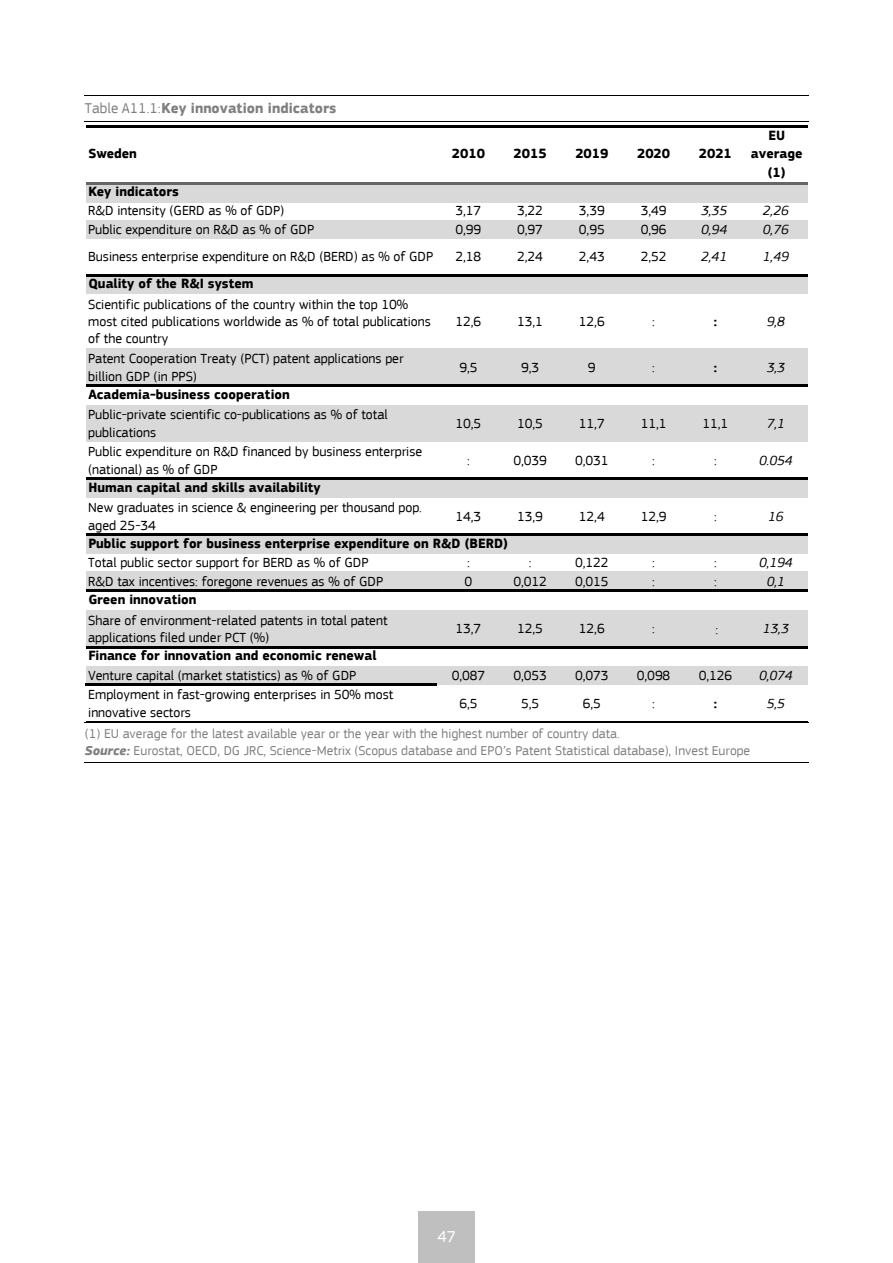
<style>
.page{position:relative;width:893px;height:1263px;background:#fff}
.page>*{position:absolute;margin:0;border:0;box-sizing:border-box;transform-origin:0 0}
.t1{font:16.5px "EC Square Sans Pro";color:#fff}
.t2{font:700 15px "EC Square Sans Pro";color:#808080}
.t3{font:13.8px/17.4px "EC Square Sans Pro";color:#000}
.t4{font:700 13.8px/18.6px "EC Square Sans Pro";color:#000;text-align:center}
.t5{font:italic 13.8px "EC Square Sans Pro";color:#000}
.t6{font:13.5px "EC Square Sans Pro";color:#808080}
.s1{font-weight:400}
.s2{font-weight:700;font-style:italic}
</style>
<div class="page">
<div style="left:419px;top:1212px;width:56px;height:51px;background:#bfbfbf"></div>
<hr style="left:418px;top:1212px;width:1px;height:51px;background:#bfbfbf">
<hr style="left:475px;top:1212px;width:1px;height:51px;background:#bfbfbf">
<hr style="left:85px;top:95px;width:723px;height:1px;background:#000">
<hr style="left:85px;top:121px;width:723px;height:1px;background:#000">
<hr style="left:85px;top:723px;width:723px;height:1px;background:#000">
<hr style="left:85px;top:762px;width:723px;height:1px;background:#000">
<div style="left:86px;top:183px;width:722px;height:19px;background:#d9d9d9"></div>
<div style="left:86px;top:220px;width:722px;height:18px;background:#d9d9d9"></div>
<div style="left:86px;top:275px;width:722px;height:19px;background:#d9d9d9"></div>
<div style="left:86px;top:349px;width:722px;height:37px;background:#d9d9d9"></div>
<div style="left:86px;top:405px;width:722px;height:37px;background:#d9d9d9"></div>
<div style="left:86px;top:479px;width:722px;height:19px;background:#d9d9d9"></div>
<div style="left:86px;top:535px;width:722px;height:19px;background:#d9d9d9"></div>
<div style="left:86px;top:572px;width:722px;height:19px;background:#d9d9d9"></div>
<div style="left:86px;top:610px;width:722px;height:37px;background:#d9d9d9"></div>
<div style="left:86px;top:666px;width:722px;height:19px;background:#d9d9d9"></div>
<hr style="left:86px;top:126px;width:722px;height:2px;background:#000">
<hr style="left:86px;top:182px;width:722px;height:2px;background:#666">
<hr style="left:86px;top:274px;width:722px;height:3px;background:#000">
<hr style="left:86px;top:385px;width:722px;height:2px;background:#000">
<hr style="left:86px;top:478px;width:722px;height:2px;background:#000">
<hr style="left:86px;top:534px;width:722px;height:2px;background:#000">
<hr style="left:86px;top:589px;width:722px;height:3px;background:#000">
<hr style="left:86px;top:646px;width:722px;height:2px;background:#000">
<hr style="left:86px;top:684px;width:351px;height:2px;background:#000">
<hr style="left:86px;top:721px;width:722px;height:2px;background:#000">
<p class="t2" style="left:85px;top:99px;width:253px"><span class="s1">Table A11.1:</span>Key innovation indicators</p>
<p class="t4" style="left:88px;top:144px;width:50px">Sweden</p>
<p class="t4" style="left:452px;top:144px;width:35px">2010</p>
<p class="t4" style="left:514px;top:144px;width:35px">2015</p>
<p class="t4" style="left:575px;top:144px;width:35px">2019</p>
<p class="t4" style="left:637px;top:144px;width:35px">2020</p>
<p class="t4" style="left:699px;top:144px;width:35px">2021</p>
<p class="t4" style="left:88px;top:182px;width:92px">Key indicators</p>
<p class="t4" style="left:751px;top:126px;width:53px">EU average (1)</p>
<p class="t3" style="left:88px;top:202px;width:197px">R&amp;D intensity (GERD as % of GDP)</p>
<p class="t3" style="left:455px;top:202px;width:27px">3,17</p>
<p class="t3" style="left:517px;top:202px;width:27px">3,22</p>
<p class="t3" style="left:579px;top:202px;width:27px">3,39</p>
<p class="t3" style="left:641px;top:202px;width:27px">3,49</p>
<p class="t5" style="left:701px;top:203px;width:27px">3,35</p>
<p class="t5" style="left:763px;top:203px;width:27px">2,26</p>
<p class="t3" style="left:88px;top:220px;width:228px">Public expenditure on R&amp;D as % of GDP</p>
<p class="t3" style="left:455px;top:220px;width:27px">0,99</p>
<p class="t3" style="left:517px;top:220px;width:27px">0,97</p>
<p class="t3" style="left:579px;top:220px;width:27px">0,95</p>
<p class="t3" style="left:641px;top:220px;width:27px">0,96</p>
<p class="t5" style="left:701px;top:221px;width:27px">0,94</p>
<p class="t5" style="left:763px;top:221px;width:27px">0,76</p>
<p class="t3" style="left:88px;top:248px;width:347px">Business enterprise expenditure on R&amp;D (BERD) as % of GDP</p>
<p class="t3" style="left:455px;top:248px;width:27px">2,18</p>
<p class="t3" style="left:517px;top:248px;width:27px">2,24</p>
<p class="t3" style="left:579px;top:248px;width:27px">2,43</p>
<p class="t3" style="left:641px;top:248px;width:27px">2,52</p>
<p class="t5" style="left:701px;top:249px;width:27px">2,41</p>
<p class="t5" style="left:763px;top:249px;width:27px">1,49</p>
<p class="t3" style="left:88px;top:295px;width:344px">Scientific publications of the country within the top 10% most cited publications worldwide as % of total publications of the country</p>
<p class="t4" style="left:88px;top:274px;width:167px">Quality of the R&amp;I system</p>
<p class="t3" style="left:455px;top:313px;width:27px">12,6</p>
<p class="t3" style="left:517px;top:313px;width:27px">13,1</p>
<p class="t3" style="left:579px;top:313px;width:27px">12,6</p>
<p class="t3" style="left:652px;top:313px;width:4px">:</p>
<p class="t4" style="left:714px;top:312px;width:5px">:</p>
<p class="t5" style="left:767px;top:313px;width:20px">9,8</p>
<p class="t3" style="left:88px;top:350px;width:317px">Patent Cooperation Treaty (PCT) patent applications per billion GDP (in PPS)</p>
<p class="t3" style="left:459px;top:359px;width:20px">9,5</p>
<p class="t3" style="left:521px;top:359px;width:20px">9,3</p>
<p class="t3" style="left:588px;top:359px;width:9px">9</p>
<p class="t3" style="left:652px;top:359px;width:4px">:</p>
<p class="t4" style="left:714px;top:358px;width:5px">:</p>
<p class="t5" style="left:767px;top:359px;width:20px">3,3</p>
<p class="t3" style="left:88px;top:406px;width:301px">Public-private scientific co-publications as % of total publications</p>
<p class="t3" style="left:455px;top:415px;width:27px">10,5</p>
<p class="t3" style="left:517px;top:415px;width:27px">10,5</p>
<p class="t3" style="left:579px;top:415px;width:27px">11,7</p>
<p class="t3" style="left:641px;top:415px;width:27px">11,1</p>
<p class="t3" style="left:702px;top:415px;width:27px">11,1</p>
<p class="t5" style="left:767px;top:416px;width:20px">7,1</p>
<p class="t3" style="left:88px;top:443px;width:335px">Public expenditure on R&amp;D financed by business enterprise (national) as % of GDP</p>
<p class="t4" style="left:88px;top:385px;width:203px">Academia-business cooperation</p>
<p class="t3" style="left:467px;top:452px;width:4px">:</p>
<p class="t3" style="left:513px;top:452px;width:35px">0,039</p>
<p class="t3" style="left:575px;top:452px;width:35px">0,031</p>
<p class="t3" style="left:652px;top:452px;width:4px">:</p>
<p class="t3" style="left:714px;top:452px;width:4px">:</p>
<p class="t5" style="left:759px;top:452px;width:35px">0.054</p>
<p class="t4" style="left:88px;top:478px;width:234px">Human capital and skills availability</p>
<p class="t3" style="left:88px;top:499px;width:335px">New graduates in science &amp; engineering per thousand pop. aged 25-34</p>
<p class="t3" style="left:455px;top:508px;width:27px">14,3</p>
<p class="t3" style="left:517px;top:508px;width:27px">13,9</p>
<p class="t3" style="left:579px;top:508px;width:27px">12,4</p>
<p class="t3" style="left:641px;top:508px;width:27px">12,9</p>
<p class="t3" style="left:714px;top:508px;width:4px">:</p>
<p class="t5" style="left:768px;top:508px;width:17px">16</p>
<p class="t3" style="left:88px;top:554px;width:282px">Total public sector support for BERD as % of GDP</p>
<p class="t3" style="left:467px;top:554px;width:4px">:</p>
<p class="t3" style="left:529px;top:554px;width:4px">:</p>
<p class="t3" style="left:575px;top:554px;width:35px">0,122</p>
<p class="t3" style="left:652px;top:554px;width:4px">:</p>
<p class="t3" style="left:714px;top:554px;width:4px">:</p>
<p class="t5" style="left:759px;top:555px;width:35px">0,194</p>
<p class="t3" style="left:88px;top:572px;width:296px">R&amp;D tax incentives: foregone revenues as % of GDP</p>
<p class="t3" style="left:464px;top:572px;width:9px">0</p>
<p class="t3" style="left:513px;top:572px;width:35px">0,012</p>
<p class="t3" style="left:575px;top:572px;width:35px">0,015</p>
<p class="t3" style="left:652px;top:572px;width:4px">:</p>
<p class="t3" style="left:714px;top:572px;width:4px">:</p>
<p class="t5" style="left:767px;top:573px;width:20px">0,1</p>
<p class="t3" style="left:88px;top:611px;width:301px">Share of environment-related patents in total patent applications filed under PCT (%)</p>
<p class="t3" style="left:455px;top:620px;width:27px">13,7</p>
<p class="t3" style="left:517px;top:620px;width:27px">12,5</p>
<p class="t3" style="left:579px;top:620px;width:27px">12,6</p>
<p class="t3" style="left:652px;top:620px;width:4px">:</p>
<p class="t3" style="left:716px;top:620px;width:4px">:</p>
<p class="t5" style="left:763px;top:621px;width:27px">13,3</p>
<p class="t3" style="left:88px;top:667px;width:270px">Venture capital (market statistics) as % of GDP</p>
<p class="t3" style="left:452px;top:667px;width:35px">0,087</p>
<p class="t3" style="left:513px;top:667px;width:35px">0,053</p>
<p class="t3" style="left:575px;top:667px;width:35px">0,073</p>
<p class="t3" style="left:637px;top:667px;width:35px">0,098</p>
<p class="t3" style="left:699px;top:667px;width:35px">0,126</p>
<p class="t5" style="left:759px;top:667px;width:35px">0,074</p>
<p class="t3" style="left:88px;top:686px;width:307px">Employment in fast-growing enterprises in 50% most innovative sectors</p>
<p class="t3" style="left:459px;top:695px;width:20px">6,5</p>
<p class="t3" style="left:521px;top:695px;width:20px">5,5</p>
<p class="t3" style="left:583px;top:695px;width:20px">6,5</p>
<p class="t3" style="left:652px;top:695px;width:4px">:</p>
<p class="t4" style="left:714px;top:694px;width:5px">:</p>
<p class="t5" style="left:767px;top:695px;width:20px">5,5</p>
<p class="t4" style="left:88px;top:534px;width:421px">Public support for business enterprise expenditure on R&amp;D (BERD)</p>
<p class="t4" style="left:88px;top:590px;width:110px">Green innovation</p>
<p class="t4" style="left:88px;top:646px;width:290px">Finance for innovation and economic renewal</p>
<p class="t6" style="left:85px;top:726px;width:536px">(1) EU average for the latest available year or the year with the highest number of country data.</p>
<p class="t6" style="left:85px;top:742px;width:667px"><span class="s2">Source:</span> Eurostat, OECD, DG JRC, Science-Metrix (Scopus database and EPO’s Patent Statistical database), Invest Europe</p>
<p class="t1" style="left:438px;top:1227px;width:20px">47</p>
</div>
